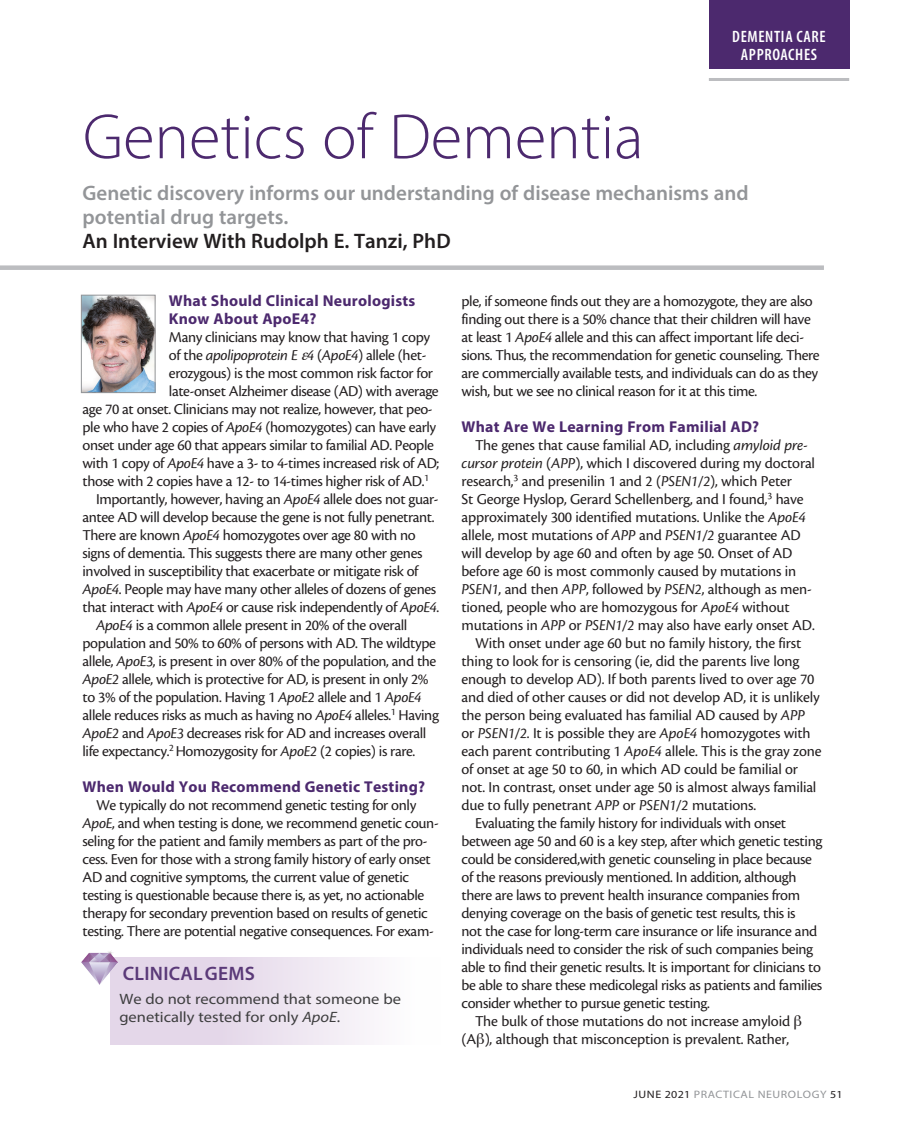
<style>
.page{position:relative;width:905px;height:1134px;background:#fff}
.page>*{position:absolute;margin:0;border:0;box-sizing:border-box;transform-origin:0 0}
.headline{font:300 64.5px "Myriad Pro";color:#4c296e}
.deck{font:600 21px/24px "Myriad Pro";color:#939598}
.author{font:600 21px "Myriad Pro";color:#231f20}
.pullquote{font:600 19.5px "Myriad Pro";letter-spacing:.015em;color:#5a3978}
.t1{font:600 condensed 16.5px/18.3px "Myriad Pro";letter-spacing:.04em;color:#fff;text-align:center}
.body{font:15.75px/18px "Cronos Pro";letter-spacing:-.025em;color:#231f20}
.subhead{font:700 15.75px/18px "Myriad Pro";letter-spacing:.015em;color:#4c296e}
.body-2{font:italic 15.75px "Cronos Pro";letter-spacing:-.025em;color:#231f20}
.body-3{font:700 15.75px "Myriad Pro";letter-spacing:.015em;color:#4c296e}
.pullquote-2{font:15px/18px "Myriad Pro";color:#3e3e3f;scale:1.1 1}
.t2{font:10.8px "Myriad Pro";letter-spacing:.045em;color:#939598;scale:1.11 1}
.s1{font-style:normal}
.s2{font-style:italic}
.s3{color:#231f20}
</style>
<div class="page">
<div style="left:708px;top:0;width:141px;height:69px;background:#4c296e"></div>
<hr style="left:708px;top:78px;width:141px;height:3px;background:#bcbdc0">
<div style="left:0;top:265px;width:824px;height:5px;background:#bcbdc0"></div>
<img style="left:83px;top:297px;width:70px;height:94px">
<div style="left:81px;top:295px;width:74px;height:98px;border:1px solid #939598"></div>
<div style="left:110px;top:957px;width:330px;height:87px;background:linear-gradient(to right,#decee4,#fdfdfd)"></div>
<img style="left:81px;top:951px;width:36px;height:33px">
<p class="t1" style="left:732px;top:27px;width:95px">DEMENTIA CARE<br>APPROACHES</p>
<p class="headline" style="left:83px;top:98px;width:562px">Genetics of Dementia</p>
<p class="deck" style="left:82px;top:180px;width:667px">Genetic discovery informs our understanding of disease mechanisms and potential drug targets.</p>
<p class="author" style="left:82px;top:227px;width:369px">An Interview With Rudolph E. Tanzi, PhD</p>
<p class="subhead" style="left:169px;top:291px;width:248px">What Should Clinical Neurologists<br>Know About ApoE4?</p>
<p class="body" style="left:169px;top:328px;width:262px">Many clinicians may know that having 1 copy</p>
<p class="body-2" style="left:169px;top:346px;width:259px"><span class="s1">of the</span> apolipoprotein E 4 <span class="s1">(</span>ApoE4<span class="s1">) allele (het-</span></p>
<p class="body" style="left:169px;top:364px;width:265px">erozygous) is the most common risk factor for</p>
<p class="body" style="left:169px;top:382px;width:271px">late-onset Alzheimer disease (AD) with average</p>
<p class="body" style="left:82px;top:400px;width:351px">age 70 at onset. Clinicians may not realize, however, that peo-</p>
<p class="body" style="left:82px;top:418px;width:355px">ple who have 2 copies of <span class="s2">ApoE4</span> (homozygotes) can have early</p>
<p class="body" style="left:82px;top:436px;width:353px">onset under age 60 that appears similar to familial AD. People</p>
<p class="body" style="left:82px;top:454px;width:358px">with 1 copy of <span class="s2">ApoE4</span> have a 3- to 4-times increased risk of AD;</p>
<p class="body" style="left:82px;top:472px;width:348px">those with 2 copies have a 12- to 14-times higher risk of AD.<sup>1</sup></p>
<p class="body" style="left:82px;top:490px;width:358px;text-indent:14px">Importantly, however, having an <span class="s2">ApoE4</span> allele does not guar&shy;antee AD will develop because the gene is not fully penetrant.<br>There are known <span class="s2">ApoE4</span> homozygotes over age 80 with no signs of dementia. This suggests there are many other genes involved in susceptibility that exacerbate or mitigate risk of <span class="s2">ApoE4</span>. People may have many other alleles of dozens of genes that interact with <span class="s2">ApoE4</span> or cause risk independently of <span class="s2">ApoE4</span>.</p>
<p class="body" style="left:82px;top:616px;width:358px;text-indent:14px"><span class="s2">ApoE4</span> is a common allele present in 20% of the overall population and 50% to 60% of persons with AD. The wildtype allele, <span class="s2">ApoE3</span>, is present in over 80% of the population, and the <span class="s2">ApoE2</span> allele, which is protective for AD, is present in only 2% to 3% of the population. Having 1 <span class="s2">ApoE2</span> allele and 1 <span class="s2">ApoE4 </span>allele reduces risks as much as having no <span class="s2">ApoE4</span> alleles.<sup>1</sup> Having <span class="s2">ApoE2</span> and <span class="s2">ApoE3</span> decreases risk for AD and increases overall life expectancy.<sup>2</sup> Homozygosity for <span class="s2">ApoE2</span> (2 copies) is rare.</p>
<p class="subhead" style="left:82px;top:777px;width:344px">When Would You Recommend Genetic Testing?</p>
<p class="body" style="left:82px;top:796px;width:358px;text-indent:14px">We typically do not recommend genetic testing for only <span class="s2">ApoE</span>, and when testing is done, we recommend genetic coun&shy;seling for the patient and family members as part of the pro&shy;cess. Even for those with a strong family history of early onset AD and cognitive symptoms, the current value of genetic testing is questionable because there is, as yet, no actionable therapy for secondary prevention based on results of genetic testing. There are potential negative consequences. For exam-</p>
<p class="pullquote" style="left:123px;top:961px;width:134px">CLINICALGEMS</p>
<p class="pullquote-2" style="left:119px;top:990px;width:257px">We do not recommend that someone be genetically tested for only <span class="s2">ApoE</span>.</p>
<p class="body" style="left:461px;top:292px;width:360px">ple, if someone finds out they are a homozygote, they are also finding out there is a 50% chance that their children will have at least 1 <span class="s2">ApoE4</span> allele and this can affect important life deci&shy;sions. Thus, the recommendation for genetic counseling. There are commercially available tests, and individuals can do as they wish, but we see no clinical reason for it at this time.</p>
<p class="body-3" style="left:461px;top:416px;width:299px">What Are We Learning From Familial AD?</p>
<p class="body" style="left:461px;top:436px;width:355px;text-indent:14px">The genes that cause familial AD, including <span class="s2">amyloid pre&shy;cursor protein</span> (<span class="s2">APP</span>), which I discovered during my doctoral research,<sup>3</sup> and presenilin 1 and 2 (<span class="s2">PSEN1/2</span>), which Peter<br>St George Hyslop, Gerard Schellenberg, and I found,<sup>3</sup> have approximately 300 identified mutations. Unlike the <span class="s2">ApoE4 </span>allele, most mutations of <span class="s2">APP</span> and <span class="s2">PSEN1/2</span> guarantee AD will develop by age 60 and often by age 50. Onset of AD before age 60 is most commonly caused by mutations in <span class="s2">PSEN1</span>, and then <span class="s2">APP</span>, followed by <span class="s2">PSEN2</span>, although as men&shy;tioned, people who are homozygous for <span class="s2">ApoE4</span> without mutations in <span class="s2">APP</span> or <span class="s2">PSEN1/2</span> may also have early onset AD.</p>
<p class="body" style="left:461px;top:634px;width:361px;text-indent:14px">With onset under age 60 but no family history, the first thing to look for is censoring (ie, did the parents live long enough to develop AD). If both parents lived to over age 70 and died of other causes or did not develop AD, it is unlikely the person being evaluated has familial AD caused by <span class="s2">APP </span>or <span class="s2">PSEN1/2</span>. It is possible they are <span class="s2">ApoE4</span> homozygotes with each parent contributing 1 <span class="s2">ApoE4</span> allele. This is the gray zone of onset at age 50 to 60, in which AD could be familial or not. In contrast, onset under age 50 is almost always familial due to fully penetrant <span class="s2">APP</span> or <span class="s2">PSEN1/2</span> mutations.</p>
<p class="body" style="left:461px;top:814px;width:362px;text-indent:14px">Evaluating the family history for individuals with onset between age 50 and 60 is a key step, after which genetic testing could be considered,with genetic counseling in place because of the reasons previously mentioned. In addition, although there are laws to prevent health insurance companies from denying coverage on the basis of genetic test results, this is<br>not the case for long-term care insurance or life insurance and individuals need to consider the risk of such companies being able to find their genetic results. It is important for clinicians to be able to share these medicolegal risks as patients and families consider whether to pursue genetic testing.</p>
<p class="body" style="left:461px;top:1012px;width:330px;text-align:right">The bulk of those mutations do not increase amyloid (A ), although that misconception is prevalent. Rather,</p>
<p class="t2" style="left:633px;top:1088px;width:190px"><span class="s3">JUNE 2021</span> PRACTICAL NEUROLOGY <span class="s3">51</span></p>
</div>
